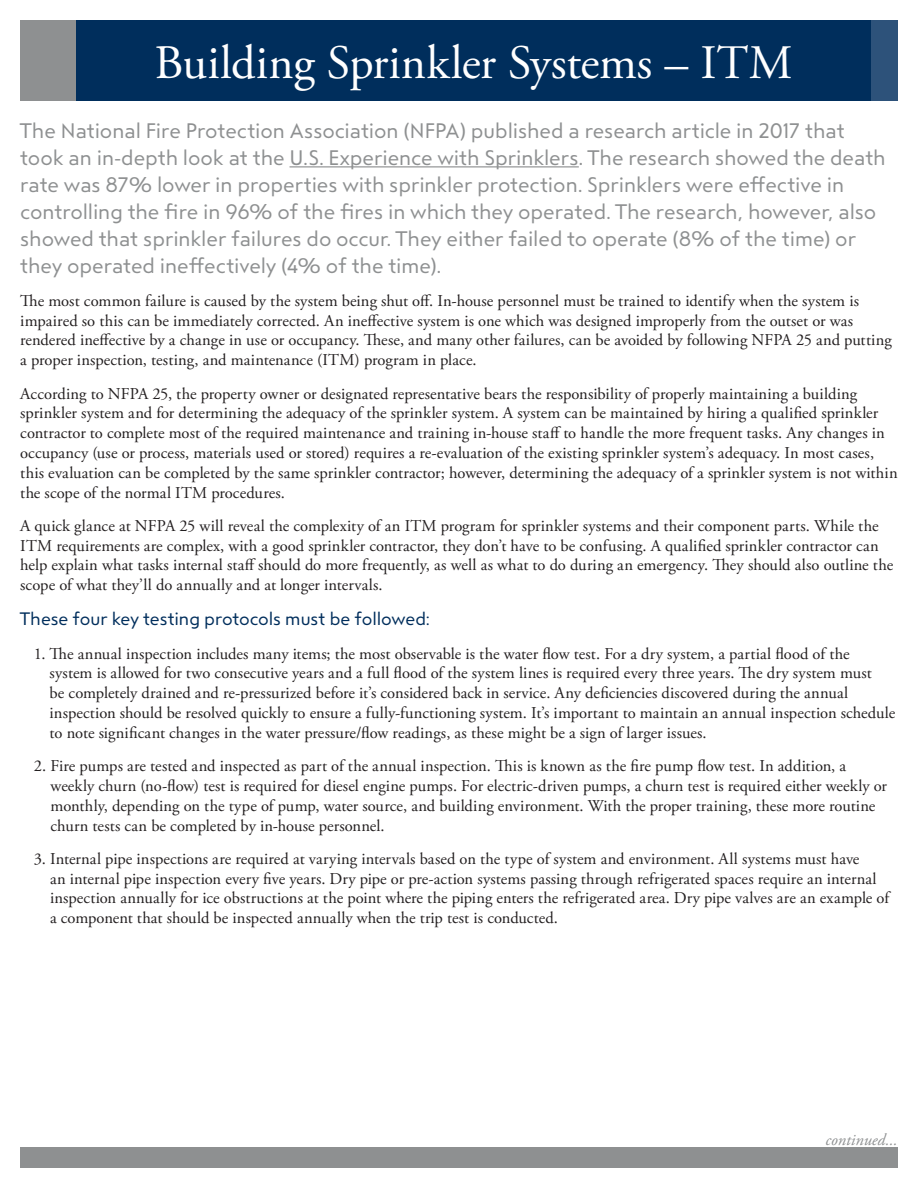
<style>
.page{position:relative;width:918px;height:1188px;background:#fff}
.page>*{position:absolute;margin:0;border:0;box-sizing:border-box;transform-origin:0 0}
.t1{font:48px "Adobe Garamond Pro";color:#fff}
.t2{font:21px/27px "Steagal Re";letter-spacing:-.005em;color:#8e9091}
.t3{font:18px "Steagal Re";letter-spacing:-.005em;color:#002e5c}
.t4{font:16.5px/19.8px "Adobe Garamond Pro";letter-spacing:.005em;color:#231f20}
.t5{font:italic 16.5px "Adobe Garamond Pro";color:#8e9091}
</style>
<div class="page">
<div style="left:76px;top:20px;width:795px;height:81px;background:#002e5c"></div>
<div style="left:871px;top:20px;width:27px;height:81px;background:#2d527a"></div>
<div style="left:20px;top:20px;width:56px;height:81px;background:#8e9091"></div>
<hr style="left:290px;top:166px;width:289px;height:1px;background:#8e9091">
<div style="left:20px;top:1148px;width:878px;height:20px;background:#8e9091"></div>
<p class="t1" style="left:154px;top:34px;width:640px">Building Sprinkler Systems – ITM</p>
<p class="t2" style="left:20px;top:117px;width:867px">The National Fire Protection Association (NFPA) published a research article in 2017 that took an in-depth look at the U.S. Experience with Sprinklers. The research showed the death rate was 87% lower in properties with sprinkler protection. Sprinklers were effective in controlling the fire in 96% of the fires in which they operated. The research, however, also showed that sprinkler failures do occur. They either failed to operate (8% of the time) or they operated ineffectively (4% of the time).</p>
<p class="t4" style="left:20px;top:291px;width:873px">The most common failure is caused by the system being shut off. In-house personnel must be trained to identify when the system is impaired so this can be immediately corrected. An ineffective system is one which was designed improperly from the outset or was rendered ineffective by a change in use or occupancy. These, and many other failures, can be avoided by following NFPA 25 and putting a proper inspection, testing, and maintenance (ITM) program in place.</p>
<p class="t4" style="left:20px;top:384px;width:879px">According to NFPA 25, the property owner or designated representative bears the responsibility of properly maintaining a building sprinkler system and for determining the adequacy of the sprinkler system. A system can be maintained by hiring a qualified sprinkler contractor to complete most of the required maintenance and training in-house staff to handle the more frequent tasks. Any changes in occupancy (use or process, materials used or stored) requires a re-evaluation of the existing sprinkler system’s adequacy. In most cases, this evaluation can be completed by the same sprinkler contractor; however, determining the adequacy of a sprinkler system is not within the scope of the normal ITM procedures.</p>
<p class="t4" style="left:20px;top:516px;width:874px">A quick glance at NFPA 25 will reveal the complexity of an ITM program for sprinkler systems and their component parts. While the ITM requirements are complex, with a good sprinkler contractor, they don’t have to be confusing. A qualified sprinkler contractor can help explain what tasks internal staff should do more frequently, as well as what to do during an emergency. They should also outline the scope of what they’ll do annually and at longer intervals.</p>
<p class="t3" style="left:20px;top:609px;width:411px">These four key testing protocols must be followed:</p>
<p class="t4" style="left:50px;top:644px;width:847px;text-indent:-16px">1. The annual inspection includes many items; the most observable is the water flow test. For a dry system, a partial flood of the system is allowed for two consecutive years and a full flood of the system lines is required every three years. The dry system must<br>be completely drained and re-pressurized before it’s considered back in service. Any deficiencies discovered during the annual inspection should be resolved quickly to ensure a fully-functioning system. It’s important to maintain an annual inspection schedule to note significant changes in the water pressure/flow readings, as these might be a sign of larger issues.</p>
<p class="t4" style="left:51px;top:757px;width:838px;text-indent:-17px">2. Fire pumps are tested and inspected as part of the annual inspection. This is known as the fire pump flow test. In addition, a weekly churn (no-flow) test is required for diesel engine pumps. For electric-driven pumps, a churn test is required either weekly or monthly, depending on the type of pump, water source, and building environment. With the proper training, these more routine churn tests can be completed by in-house personnel.</p>
<p class="t4" style="left:50px;top:849px;width:841px;text-indent:-16px">3. Internal pipe inspections are required at varying intervals based on the type of system and environment. All systems must have<br>an internal pipe inspection every five years. Dry pipe or pre-action systems passing through refrigerated spaces require an internal inspection annually for ice obstructions at the point where the piping enters the refrigerated area. Dry pipe valves are an example of a component that should be inspected annually when the trip test is conducted.</p>
<p class="t5" style="left:826px;top:1129px;width:74px">continued...</p>
</div>
